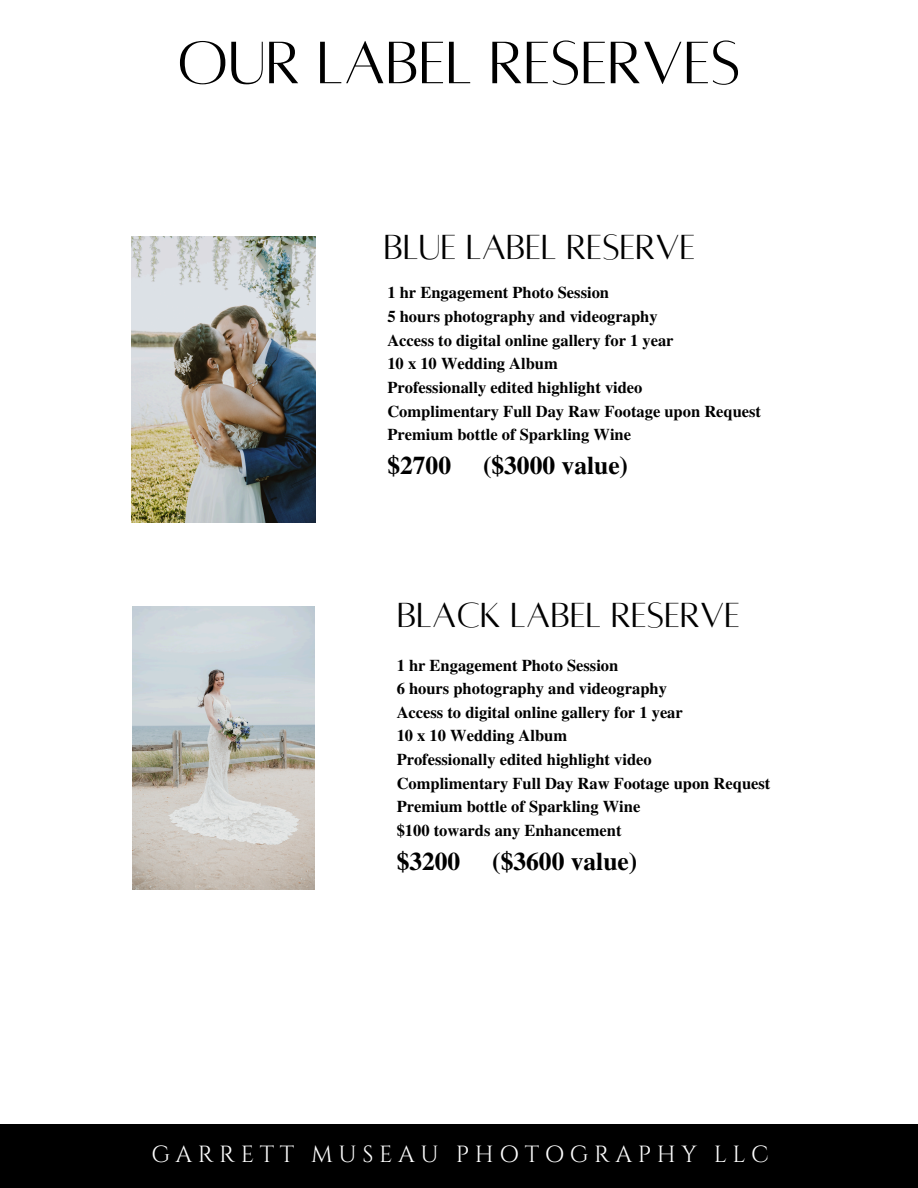
<style>
.page{position:relative;width:918px;height:1188px;background:#fff}
.page>*{position:absolute;margin:0;border:0;box-sizing:border-box;transform-origin:0 0}
.t1{font:66px "Alta regular";color:#000}
.t2{font:38.55px "Alta regular";color:#000}
.t3{font:700 25.5px "Te X Gyre Termes";color:#000}
.t4{font:23.4px "Cinzel";letter-spacing:.24em;color:#fff}
.t5{font:700 16.5px "Te X Gyre Termes";color:#000}
</style>
<div class="page">
<img style="left:132px;top:606px;width:183px;height:284px">
<img style="left:132px;top:237px;width:183px;height:285px">
<div style="left:0;top:1124px;width:918px;height:64px;background:#000"></div>
<p class="t1" style="left:177px;top:30px;width:565px">OUR LABEL RESERVES</p>
<p class="t2" style="left:384px;top:228px;width:313px">BLUE LABEL RESERVE</p>
<h2 class="t5" style="left:387px;top:280px;width:223px">1 hr Engagement Photo Session</h2>
<p class="t5" style="left:387px;top:304px;width:272px">5 hours photography and videography</p>
<p class="t5" style="left:387px;top:327px;width:288px">Access to digital online gallery for 1 year</p>
<p class="t5" style="left:387px;top:351px;width:172px">10 x 10 Wedding Album</p>
<p class="t5" style="left:387px;top:375px;width:257px">Professionally edited highlight video</p>
<p class="t5" style="left:387px;top:398px;width:375px">Complimentary Full Day Raw Footage upon Request</p>
<p class="t5" style="left:387px;top:422px;width:245px">Premium bottle of Sparkling Wine</p>
<p class="t3" style="left:387px;top:445px;width:65px">$2700</p>
<p class="t3" style="left:483px;top:445px;width:147px">($3000 value)</p>
<p class="t2" style="left:397px;top:596px;width:344px">BLACK LABEL RESERVE</p>
<p class="t5" style="left:397px;top:652px;width:223px">1 hr Engagement Photo Session</p>
<p class="t5" style="left:397px;top:676px;width:272px">6 hours photography and videography</p>
<p class="t5" style="left:397px;top:699px;width:288px">Access to digital online gallery for 1 year</p>
<h2 class="t5" style="left:397px;top:723px;width:172px">10 x 10 Wedding Album</h2>
<p class="t5" style="left:397px;top:747px;width:257px">Professionally edited highlight video</p>
<p class="t5" style="left:397px;top:770px;width:375px">Complimentary Full Day Raw Footage upon Request</p>
<p class="t5" style="left:397px;top:794px;width:245px">Premium bottle of Sparkling Wine</p>
<p class="t5" style="left:397px;top:817px;width:226px">$100 towards any Enhancement</p>
<p class="t3" style="left:397px;top:841px;width:65px">$3200</p>
<p class="t3" style="left:492px;top:841px;width:147px">($3600 value)</p>
<h1 class="t4" style="left:151px;top:1139px;width:619px">GARRETT MUSEAU PHOTOGRAPHY LLC</h1>
</div>
